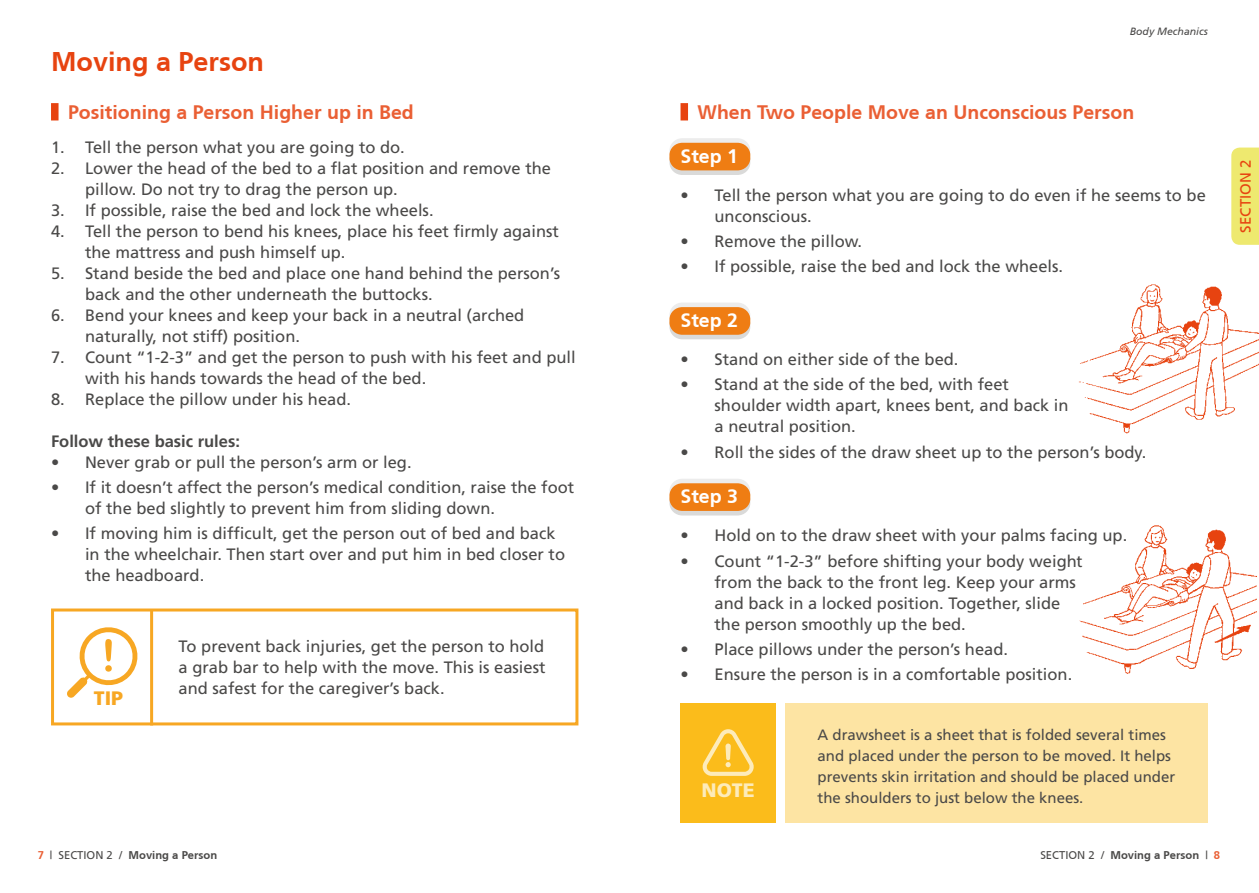
<style>
.page{position:relative;width:1259px;height:893px;background:#fff}
.page>*{position:absolute;margin:0;border:0;box-sizing:border-box;transform-origin:0 0}
.t1{font:700 27px "Frutiger CE";color:#e74310}
.t2{font:700 19.5px "Frutiger CE";color:#ea5f34}
.t3{font:700 19.5px "Frutiger CE";color:#fff}
.t4{font:900 19.5px "Frutiger";color:#fdebba}
.t5{font:900 19.5px "Frutiger";color:#f7a723}
.t6{font:16.5px/21px "Frutiger";color:#4a4948}
.t7{font:700 16.5px "Frutiger LT Std";color:#4a4948}
.t8{font:15px/21px "Frutiger";color:#4a4948}
.t9{font:15px "Frutiger CE";letter-spacing:.01em;color:#e74310}
.t10{font:700 11.25px "Frutiger CE";color:#4a4948}
.t11{font:700 11.25px "Frutiger CE";color:#ea5f34}
.t12{font:italic 10.5px "Frutiger CE";color:#4a4948}
.s1{font-family:"Frutiger";font-weight:400}
.s2{font-weight:400}
</style>
<div class="page">
<div style="left:51px;top:103px;width:8px;height:17px;background:#e74310"></div>
<div style="left:680px;top:103px;width:8px;height:17px;background:#e74310"></div>
<svg style="left:669px;top:147px;width:81px;height:28px"></svg>
<svg style="left:669px;top:138px;width:81px;height:28px"></svg>
<div style="left:669px;top:143px;width:81px;height:27px;background:#ef7d13;border-radius:13px"></div>
<div style="left:669px;top:312px;width:81px;height:27px;background:#dadad9;border-radius:13px"></div>
<div style="left:669px;top:303px;width:81px;height:27px;background:#ececec;border-radius:13px"></div>
<div style="left:669px;top:307px;width:81px;height:28px;background:#ef7d13;border-radius:13px"></div>
<div style="left:669px;top:488px;width:81px;height:27px;background:#dadad9;border-radius:13px"></div>
<div style="left:669px;top:479px;width:81px;height:27px;background:#ececec;border-radius:13px"></div>
<div style="left:669px;top:483px;width:81px;height:28px;background:#ef7d13;border-radius:13px"></div>
<img style="left:1079px;top:284px;width:180px;height:150px">
<img style="left:1079px;top:525px;width:177px;height:149px">
<div style="left:785px;top:704px;width:423px;height:119px;background:#fde4a3"></div>
<div style="left:680px;top:704px;width:96px;height:119px;background:#fbbc1b"></div>
<svg style="left:702px;top:729px;width:52px;height:47px"></svg>
<div style="left:1231px;top:148px;width:28px;height:97px;background:#eee96f"></div>
<div style="left:51px;top:608px;width:527px;height:117px;border:3px solid #f7a723"></div>
<svg style="left:67px;top:627px;width:71px;height:71px"></svg>
<hr style="left:150px;top:611px;width:3px;height:114px;background:#f7a723">
<h1 class="t1" style="left:51px;top:46px;width:215px">Moving a Person</h1>
<p class="t2" style="left:68px;top:100px;width:347px">Positioning a Person Higher up in Bed</p>
<p class="t6" style="left:51px;top:136px;width:355px">1. Tell the person what you are going to do.</p>
<p class="t6" style="left:85px;top:157px;width:467px;text-indent:-34px">2. Lower the head of the bed to a flat position and remove the pillow. Do not try to drag the person up.</p>
<p class="t6" style="left:51px;top:199px;width:384px">3. If possible, raise the bed and lock the wheels.</p>
<p class="t6" style="left:85px;top:220px;width:475px;text-indent:-34px">4. Tell the person to bend his knees, place his feet firmly against the mattress and push himself up.</p>
<p class="t6" style="left:85px;top:262px;width:476px;text-indent:-34px">5. Stand beside the bed and place one hand behind the person’s back and the other underneath the buttocks.</p>
<p class="t6" style="left:85px;top:304px;width:441px;text-indent:-34px">6. Bend your knees and keep your back in a neutral (arched naturally, not stiff) position.</p>
<p class="t6" style="left:85px;top:346px;width:492px;text-indent:-34px">7. Count “1-2-3” and get the person to push with his feet and pull with his hands towards the head of the bed.</p>
<p class="t6" style="left:51px;top:388px;width:301px">8. Replace the pillow under his head.</p>
<p class="t7" style="left:51px;top:431px;width:190px">Follow these basic rules:</p>
<p class="t6" style="left:51px;top:451px;width:362px">• Never grab or pull the person’s arm or leg.</p>
<p class="t6" style="left:85px;top:476px;width:491px;text-indent:-34px">• If it doesn’t affect the person’s medical condition, raise the foot of the bed slightly to prevent him from sliding down.</p>
<p class="t6" style="left:85px;top:523px;width:481px;text-indent:-34px">• If moving him is difficult, get the person out of bed and back in the wheelchair. Then start over and put him in bed closer to the headboard.</p>
<p class="t5" style="left:94px;top:686px;width:31px">TIP</p>
<p class="t6" style="left:179px;top:636px;width:368px;text-align:justify">To prevent back injuries, get the person to hold a grab bar to help with the move. This is easiest and safest for the caregiver’s back.</p>
<p class="t12" style="left:1129px;top:25px;width:80px">Body Mechanics</p>
<p class="t2" style="left:697px;top:100px;width:438px">When Two People Move an Unconscious Person</p>
<p class="t3" style="left:680px;top:144px;width:59px">Step 1</p>
<p class="t6" style="left:714px;top:184px;width:493px;text-indent:-34px">• Tell the person what you are going to do even if he seems to be unconscious.</p>
<p class="t6" style="left:680px;top:231px;width:183px">• Remove the pillow.</p>
<p class="t6" style="left:680px;top:256px;width:384px">• If possible, raise the bed and lock the wheels.</p>
<p class="t3" style="left:680px;top:309px;width:59px">Step 2</p>
<p class="t6" style="left:680px;top:349px;width:279px">• Stand on either side of the bed.</p>
<p class="t6" style="left:714px;top:374px;width:355px;text-indent:-34px">• Stand at the side of the bed, with feet shoulder width apart, knees bent, and back in a neutral position.</p>
<p class="t6" style="left:680px;top:441px;width:467px">• Roll the sides of the draw sheet up to the person’s body.</p>
<p class="t3" style="left:680px;top:485px;width:59px">Step 3</p>
<p class="t6" style="left:680px;top:525px;width:448px">• Hold on to the draw sheet with your palms facing up.</p>
<p class="t6" style="left:714px;top:550px;width:370px;text-indent:-34px">• Count “1-2-3” before shifting your body weight from the back to the front leg. Keep your arms and back in a locked position. Together, slide the person smoothly up the bed.</p>
<p class="t6" style="left:680px;top:638px;width:329px">• Place pillows under the person’s head.</p>
<p class="t6" style="left:680px;top:664px;width:393px">• Ensure the person is in a comfortable position.</p>
<p class="t4" style="left:701px;top:779px;width:55px">NOTE</p>
<p class="t8" style="left:817px;top:724px;width:359px">A drawsheet is a sheet that is folded several times and placed under the person to be moved. It helps prevents skin irritation and should be placed under the shoulders to just below the knees.</p>
<p class="t10" style="left:50px;top:848px;width:169px"><span class="s1">| SECTION 2 /</span> Moving a Person</p>
<p class="t10" style="left:1040px;top:848px;width:169px"><span class="s2">SECTION 2 /</span> Moving a Person <span class="s1">|</span></p>
<p class="t11" style="left:38px;top:848px;width:8px">7</p>
<p class="t11" style="left:1214px;top:848px;width:8px">8</p>
<p class="t9" style="left:1236px;top:233px;width:75px;rotate:-90deg">SECTION 2</p>
</div>
